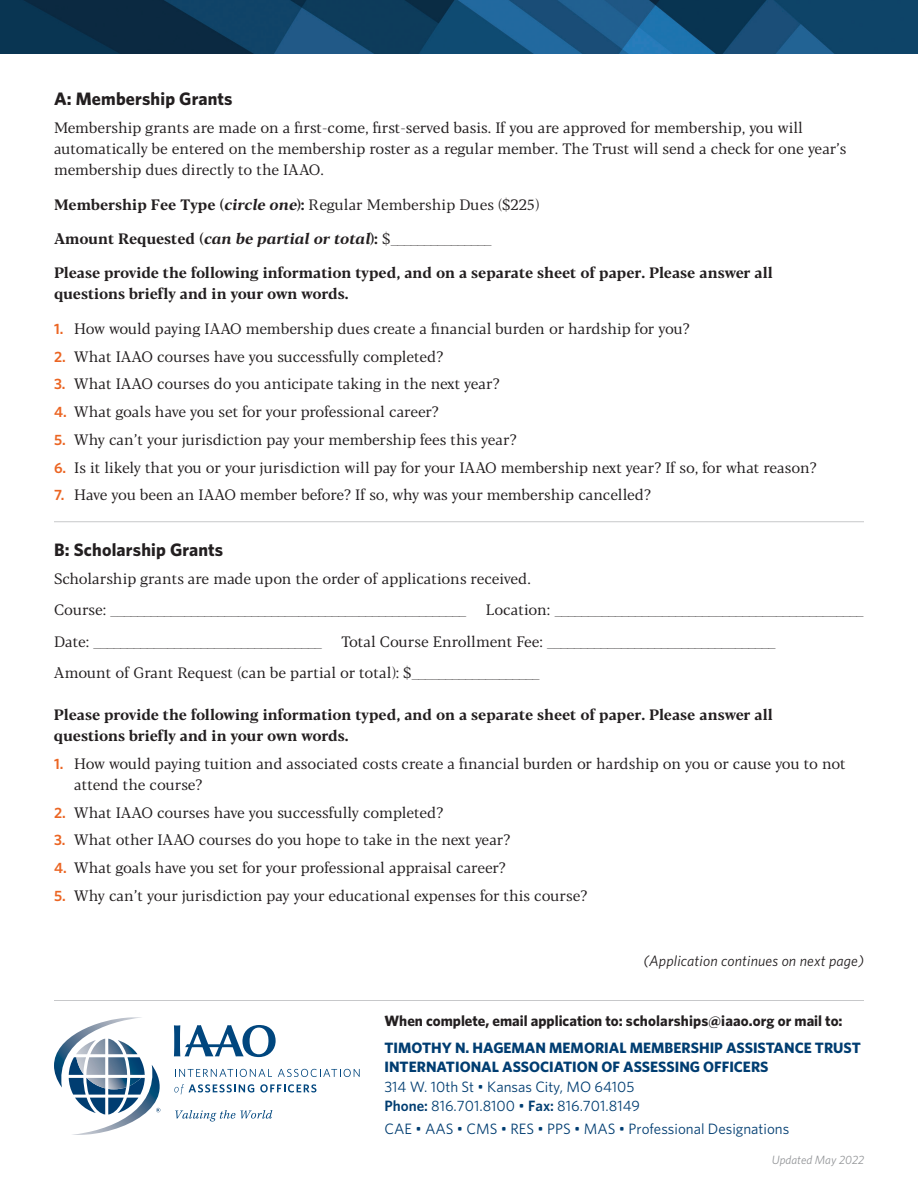
<style>
.page{position:relative;width:918px;height:1188px;background:#fff}
.page>*{position:absolute;margin:0;border:0;box-sizing:border-box;transform-origin:0 0}
.Subhead_3{font:700 18px "Whitney";letter-spacing:.01em;color:#231f20}
.Body_Copy{font:15px/21px "Blacker Text";color:#231f20}
.Body_Copy-2{font:700 15px "Blacker Text";color:#231f20}
.t1{font:15px/19.5px "Whitney";color:#003d71}
.t2{font:700 15px/26.2px "Whitney";color:#231f20}
.Subhead_3-2{font:italic 15px "Whitney";letter-spacing:.01em;color:#231f20}
.t3{font:italic 12px "Whitney";color:#939598}
.s1{font-weight:700}
.s2{font-weight:700;font-style:italic}
.s3{font-family:"Minion Pro";font-size:16.5px}
.s4{font-style:italic}
.s5{font-weight:400}
.s6{font-family:"Whitney";font-weight:600;color:#eb6523}
.s7{color:#003d71}
.s8{font-weight:600}
</style>
<div class="page">
<img style="left:0;top:0;width:918px;height:54px">
<svg style="left:54px;top:1017px;width:306px;height:118px"></svg>
<hr style="left:54px;top:1000px;width:810px;height:1px;background:#c7c8ca">
<hr style="left:54px;top:521px;width:810px;height:1px;background:#c7c8ca">
<p class="Subhead_3" style="left:54px;top:88px;width:180px">A: Membership Grants</p>
<p class="Body_Copy" style="left:54px;top:118px;width:794px">Membership grants are made on a first-come, first-served basis. If you are approved for membership, you will automatically be entered on the membership roster as a regular member. The Trust will send a check for one year’s membership dues directly to the IAAO.</p>
<p class="Body_Copy" style="left:54px;top:195px;width:487px"><span class="s1">Membership Fee Type (</span><span class="s2">circle one</span><span class="s1">):</span> Regular Membership Dues ($22<span class="s3">5</span>)</p>
<p class="Body_Copy-2" style="left:54px;top:229px;width:439px">Amount Requested (<span class="s4">can be partial or total</span>): <span class="s5">$</span>_______________</p>
<p class="Body_Copy-2" style="left:54px;top:264px;width:720px">Please provide the following information typed, and on a separate sheet of paper. Please answer all</p>
<p class="Body_Copy-2" style="left:54px;top:285px;width:296px">questions briefly and in your own words.</p>
<p class="Body_Copy" style="left:54px;top:319px;width:637px"><span class="s6">1.</span> How would paying IAAO membership dues create a financial burden or hardship for you?</p>
<p class="Body_Copy" style="left:54px;top:346px;width:391px"><span class="s6">2.</span> What IAAO courses have you successfully completed?</p>
<p class="Body_Copy" style="left:54px;top:374px;width:447px"><span class="s6">3.</span> What IAAO courses do you anticipate taking in the next year?</p>
<p class="Body_Copy" style="left:54px;top:402px;width:386px"><span class="s6">4.</span> What goals have you set for your professional career?</p>
<p class="Body_Copy" style="left:54px;top:430px;width:464px"><span class="s6">5.</span> Why can’t your jurisdiction pay your membership fees this year?</p>
<p class="Body_Copy" style="left:54px;top:457px;width:764px"><span class="s6">6.</span> Is it likely that you or your jurisdiction will pay for your IAAO membership next year? If so, for what reason?</p>
<p class="Body_Copy" style="left:54px;top:485px;width:599px"><span class="s6">7.</span> Have you been an IAAO member before? If so, why was your membership cancelled?</p>
<p class="Subhead_3" style="left:54px;top:539px;width:171px">B: Scholarship Grants</p>
<p class="Body_Copy" style="left:54px;top:568px;width:478px">Scholarship grants are made upon the order of applications received.</p>
<p class="Body_Copy-2" style="left:54px;top:601px;width:414px"><span class="s5">Course:</span> _____________________________________________________</p>
<p class="Body_Copy-2" style="left:486px;top:601px;width:380px"><span class="s5">Location:</span> ______________________________________________</p>
<p class="Body_Copy-2" style="left:54px;top:632px;width:270px"><span class="s5">Date:</span> __________________________________</p>
<p class="Body_Copy-2" style="left:341px;top:632px;width:436px"><span class="s5">Total Course Enrollment Fee:</span> __________________________________</p>
<p class="Body_Copy" style="left:54px;top:663px;width:488px">Amount of Grant Request (can be partial or total): $<span class="s1">___________________</span></p>
<p class="Body_Copy-2" style="left:54px;top:706px;width:720px">Please provide the following information typed, and on a separate sheet of paper. Please answer all</p>
<p class="Body_Copy-2" style="left:54px;top:727px;width:296px">questions briefly and in your own words.</p>
<p class="Body_Copy" style="left:74px;top:754px;width:773px;text-indent:-20px"><span class="s6">1.</span> How would paying tuition and associated costs create a financial burden or hardship on you or cause you to not attend the course?</p>
<p class="Body_Copy" style="left:54px;top:802px;width:391px"><span class="s6">2.</span> What IAAO courses have you successfully completed?</p>
<p class="Body_Copy" style="left:54px;top:830px;width:458px"><span class="s6">3.</span> What other IAAO courses do you hope to take in the next year?</p>
<p class="Body_Copy" style="left:54px;top:858px;width:453px"><span class="s6">4.</span> What goals have you set for your professional appraisal career?</p>
<p class="Body_Copy" style="left:54px;top:886px;width:535px"><span class="s6">5.</span> Why can’t your jurisdiction pay your educational expenses for this course?</p>
<p class="Subhead_3-2" style="left:644px;top:951px;width:222px">(Application continues on next page)</p>
<p class="t2" style="left:384px;top:1008px;width:478px">When complete, email application to: scholarships@iaao.org or mail to:<br><span class="s7">TIMOTHY N. HAGEMAN MEMORIAL MEMBERSHIP ASSISTANCE TRUST</span></p>
<p class="t1" style="left:384px;top:1057px;width:386px"><span class="s1">INTERNATIONAL ASSOCIATION OF ASSESSING OFFICERS<br></span>314 W. 10th St • Kansas City, MO 64105<br><span class="s8">Phone:</span> 816.701.8100 • <span class="s8">Fax:</span> 816.701.8149</p>
<p class="t1" style="left:384px;top:1119px;width:406px">CAE • AAS • CMS • RES • PPS • MAS • Professional Designations</p>
<p class="t3" style="left:772px;top:1152px;width:94px">Updated May 2022</p>
</div>
